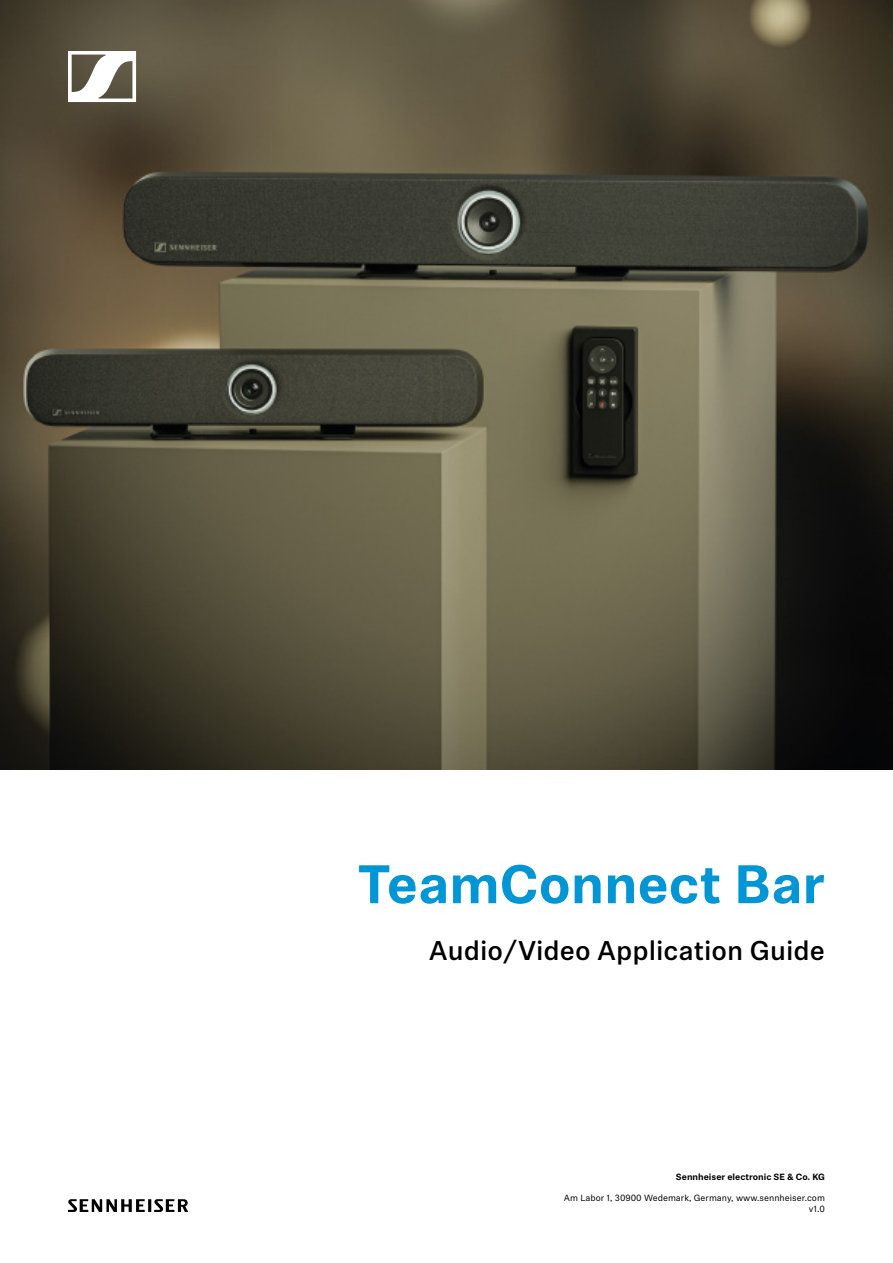
<style>
.page{position:relative;width:893px;height:1263px;background:#fff}
.page>*{position:absolute;margin:0;border:0;box-sizing:border-box;transform-origin:0 0}
.t1{font:700 54px "Sennheiser Neue";color:#0096d6}
.t2{font:500 27px "Sennheiser Neue";color:#000}
.t3{font:9px/10.8px "Sennheiser Neue";color:#000;text-align:right}
.t4{font:700 9px "Sennheiser Neue";color:#000}
</style>
<div class="page">
<img style="left:0;top:0;width:893px;height:770px">
<svg style="left:68px;top:1199px;width:120px;height:13px"></svg>
<svg style="left:68px;top:51px;width:68px;height:51px"></svg>
<h1 class="t1" style="left:358px;top:846px;width:469px">TeamConnect Bar</h1>
<h2 class="t2" style="left:429px;top:931px;width:398px">Audio/Video Application Guide</h2>
<p class="t4" style="left:676px;top:1170px;width:150px">Sennheiser electronic SE &amp; Co. KG</p>
<p class="t3" style="left:564px;top:1192px;width:263px">Am Labor 1, 30900 Wedemark, Germany, www.sennheiser.com v1.0</p>
</div>
